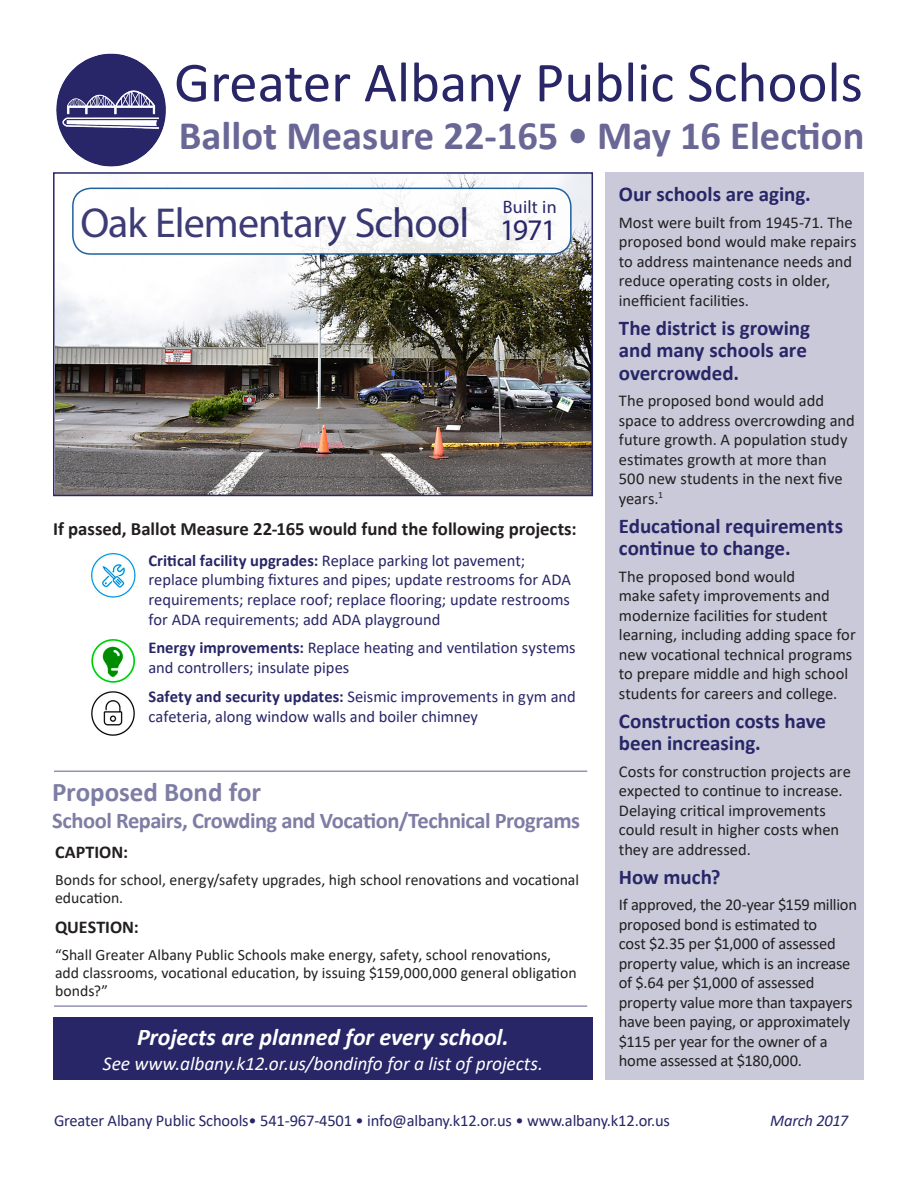
<style>
.page{position:relative;width:918px;height:1188px;background:#fff}
.page>*{position:absolute;margin:0;border:0;box-sizing:border-box;transform-origin:0 0}
.t1{font:57px "Calibri";color:#282667}
.t2{font:42px "Myriad Pro";letter-spacing:-.02em;color:#282667}
.t3{font:700 40.5px "Calibri";color:#696795}
.t4{font:30px "Myriad Pro";color:#282667}
.t5{font:700 27px "Calibri";letter-spacing:-.005em;color:#7e7da4}
.t6{font:italic 700 24px "Calibri";letter-spacing:-.005em;color:#fff}
.t7{font:700 22.5px "Calibri";letter-spacing:-.025em;color:#7e7da4}
.t8{font:700 21px/22.5px "Calibri";color:#282667}
.t9{font:italic 19.5px "Calibri";letter-spacing:-.005em;color:#fff}
.t10{font:700 18.75px "Calibri";color:#231f20}
.t11{font:700 18px "Calibri";color:#231f20}
.t12{font:18px "Myriad Pro";letter-spacing:.01em;color:#282667}
.t13{font:16.5px/19.5px "Calibri";letter-spacing:-.005em;color:#231f20}
.t14{font:16.5px/19.8px "Calibri";letter-spacing:-.005em;color:#282667}
.t15{font:italic 16.5px "Calibri";letter-spacing:-.015em;color:#282667}
.t16{font:15.75px/18px "Calibri";color:#231f20}
.s1{font-weight:700}
</style>
<div class="page">
<div style="left:605px;top:172px;width:259px;height:908px;background:#c9c9d9"></div>
<hr style="left:54px;top:1005px;width:533px;height:2px;background:#9493b3">
<hr style="left:54px;top:771px;width:533px;height:1px;background:#9493b3">
<img style="left:56px;top:175px;width:534px;height:318px">
<div style="left:53px;top:172px;width:540px;height:324px;border:2px solid #282667"></div>
<img style="left:56px;top:53px;width:110px;height:114px">
<div style="left:73px;top:188px;width:498px;height:66px;background:#fff;border-radius:18px"></div>
<div style="left:72px;top:188px;width:500px;height:67px;border:2px solid #065093;border-radius:18px"></div>
<img style="left:91px;top:639px;width:44px;height:44px">
<img style="left:91px;top:553px;width:45px;height:45px">
<img style="left:91px;top:691px;width:44px;height:45px">
<div style="left:53px;top:1018px;width:540px;height:62px;background:#282667"></div>
<h1 class="t1" style="left:174px;top:43px;width:690px">Greater Albany Public Schools</h1>
<h1 class="t3" style="left:179px;top:107px;width:687px">Ballot Measure 22-165 • May 16 Election</h1>
<h2 class="t2" style="left:80px;top:197px;width:390px">Oak Elementary School</h2>
<p class="t12" style="left:503px;top:196px;width:55px">Built in</p>
<p class="t4" style="left:500px;top:211px;width:58px">1971</p>
<p class="t10" style="left:53px;top:515px;width:525px">If passed, Ballot Measure 22-165 would fund the following projects:</p>
<p class="t14" style="left:148px;top:550px;width:424px"><span class="s1">Critical facility upgrades:</span> Replace parking lot pavement; replace plumbing fixtures and pipes; update restrooms for ADA requirements; replace roof; replace flooring; update restrooms for ADA requirements; add ADA playground</p>
<p class="t14" style="left:148px;top:638px;width:429px"><span class="s1">Energy improvements:</span> Replace heating and ventilation systems and controllers; insulate pipes</p>
<p class="t14" style="left:148px;top:686px;width:429px"><span class="s1">Safety and security updates:</span> Seismic improvements in gym and cafeteria, along window walls and boiler chimney</p>
<p class="t5" style="left:52px;top:773px;width:210px">Proposed Bond for</p>
<p class="t7" style="left:52px;top:805px;width:530px">School Repairs, Crowding and Vocation/Technical Programs</p>
<p class="t11" style="left:55px;top:840px;width:75px">CAPTION:</p>
<p class="t16" style="left:55px;top:870px;width:525px">Bonds for school, energy/safety upgrades, high school renovations and vocational education.</p>
<p class="t11" style="left:55px;top:915px;width:85px">QUESTION:</p>
<p class="t16" style="left:55px;top:945px;width:523px">“Shall Greater Albany Public Schools make energy, safety, school renovations, add classrooms, vocational education, by issuing $159,000,000 general obligation</p>
<p class="t16" style="left:55px;top:981px;width:54px">bonds?”</p>
<p class="t6" style="left:137px;top:1020px;width:373px">Projects are planned for every school.</p>
<p class="t9" style="left:103px;top:1050px;width:442px">See www.albany.k12.or.us/bondinfo for a list of projects.</p>
<p class="t8" style="left:619px;top:183px;width:193px">Our schools are aging.</p>
<p class="t13" style="left:619px;top:212px;width:239px">Most were built from 1945-71. The proposed bond would make repairs to address maintenance needs and</p>
<p class="t13" style="left:619px;top:271px;width:213px">reduce operating costs in older, inefficient facilities.</p>
<p class="t8" style="left:619px;top:316px;width:193px">The district is growing and many schools are overcrowded.</p>
<p class="t13" style="left:619px;top:391px;width:207px">The proposed bond would add</p>
<p class="t13" style="left:619px;top:410px;width:238px">space to address overcrowding and future growth. A population study estimates growth at more than<br>500 new students in the next five years.<sup>1</sup></p>
<p class="t8" style="left:619px;top:514px;width:226px">Educational requirements continue to change.</p>
<p class="t13" style="left:619px;top:566px;width:178px">The proposed bond would</p>
<p class="t13" style="left:619px;top:586px;width:238px">make safety improvements and modernize facilities for student learning, including adding space for new vocational technical programs to prepare middle and high school students for careers and college.</p>
<p class="t8" style="left:619px;top:709px;width:209px">Construction costs have</p>
<p class="t8" style="left:619px;top:732px;width:143px">been increasing.</p>
<p class="t13" style="left:619px;top:761px;width:233px">Costs for construction projects are expected to continue to increase.<br>Delaying critical improvements could result in higher costs when they are addressed.</p>
<p class="t8" style="left:619px;top:865px;width:103px">How much?</p>
<p class="t13" style="left:619px;top:895px;width:240px">If approved, the 20-year $159 million proposed bond is estimated to<br>cost $2.35 per $1,000 of assessed property value, which is an increase of $.64 per $1,000 of assessed property value more than taxpayers have been paying, or approximately $115 per year for the owner of a home assessed at $180,000.</p>
<p class="t14" style="left:54px;top:1110px;width:618px">Greater Albany Public Schools• 541-967-4501 • info@albany.k12.or.us • www.albany.k12.or.us</p>
<p class="t15" style="left:770px;top:1109px;width:80px">March 2017</p>
</div>
